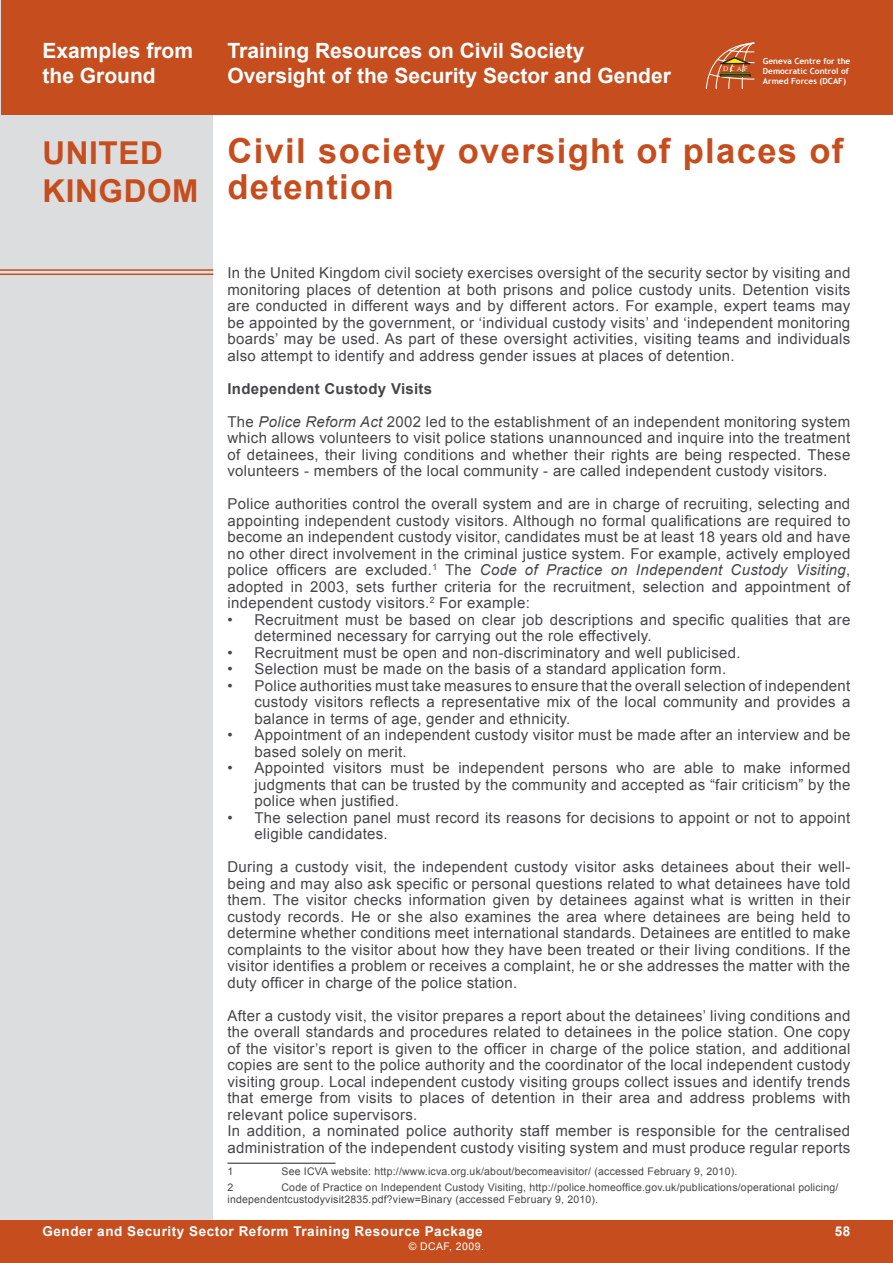
<style>
.page{position:relative;width:893px;height:1263px;background:#fff}
.page>*{position:absolute;margin:0;border:0;box-sizing:border-box;transform-origin:0 0}
.t1{font:700 34.5px/36px "Arial";letter-spacing:.04em;color:#c54d1e}
.t2{font:700 31.5px/37.8px "Arial";letter-spacing:.02em;color:#c54d1e}
.t3{font:700 21px/25.2px "Arial";color:#fff}
.t4{font:15px/16.5px "Arial";letter-spacing:.02em;color:#454647;text-align:justify}
.t5{font:700 15px "Arial";letter-spacing:.02em;color:#454647}
.t6{font:700 13.5px "Arial";letter-spacing:.04em;color:#fff}
.t7{font:10.5px/12px "Arial";letter-spacing:.02em;color:#454647}
.t8{font:10.5px "Arial";letter-spacing:.04em;color:#fff}
.t9{font:700 8.4px/10.1px "Trebuchet MS";color:#fff}
.t10{font:6.6px "Palatino";color:#fff}
.s1{font-style:italic}
</style>
<div class="page">
<div style="left:0;top:0;width:213px;height:1251px;background:#dcdddf"></div>
<div style="left:0;top:1220px;width:893px;height:43px;background:#c54d1e"></div>
<hr style="left:0;top:269px;width:213px;height:2px;background:#c54d1e">
<div style="left:1px;top:0;width:892px;height:115px;background:#c54d1e"></div>
<hr style="left:0;top:274px;width:213px;height:1px;background:#c54d1e">
<hr style="left:227px;top:1163px;width:108px;height:1px;background:#231f20">
<svg style="left:706px;top:43px;width:48px;height:45px"></svg>
<h3 class="t3" style="left:43px;top:39px;width:152px">Examples from the Ground</h3>
<h2 class="t2" style="left:43px;top:135px;width:158px">UNITED<br>KINGDOM</h2>
<h3 class="t3" style="left:227px;top:39px;width:445px">Training Resources on Civil Society<br>Oversight of the Security Sector and Gender</h3>
<p class="t10" style="left:723px;top:65px;width:26px">DCAF</p>
<p class="t9" style="left:763px;top:56px;width:89px">Geneva Centre for the<br>Democratic Control of<br>Armed Forces (DCAF)</p>
<h1 class="t1" style="left:227px;top:134px;width:617px">Civil society oversight of places of detention</h1>
<p class="t4" style="left:227px;top:265px;width:624px">In the United Kingdom civil society exercises oversight of the security sector by visiting and monitoring places of detention at both prisons and police custody units. Detention visits are conducted in different ways and by different actors. For example, expert teams may be appointed by the government, or ‘individual custody visits’ and ‘independent monitoring boards’ may be used. As part of these oversight activities, visiting teams and individuals also attempt to identify and address gender issues at places of detention.</p>
<p class="t5" style="left:227px;top:379px;width:206px">Independent Custody Visits</p>
<p class="t4" style="left:227px;top:413px;width:624px">The <span class="s1">Police Reform Act</span> 2002 led to the establishment of an independent monitoring system which allows volunteers to visit police stations unannounced and inquire into the treatment of detainees, their living conditions and whether their rights are being respected. These volunteers - members of the local community - are called independent custody visitors.</p>
<p class="t4" style="left:227px;top:496px;width:624px">Police authorities control the overall system and are in charge of recruiting, selecting and appointing independent custody visitors. Although no formal qualifications are required to become an independent custody visitor, candidates must be at least 18 years old and have no other direct involvement in the criminal justice system. For example, actively employed police officers are excluded.<sup>1</sup> The <span class="s1">Code of Practice on Independent Custody Visiting</span>, adopted in 2003, sets further criteria for the recruitment, selection and appointment of independent custody visitors.<sup>2</sup> For example:</p>
<p class="t4" style="left:254px;top:611px;width:597px;text-indent:-27px">• Recruitment must be based on clear job descriptions and specific qualities that are determined necessary for carrying out the role effectively.</p>
<p class="t4" style="left:227px;top:644px;width:515px">• Recruitment must be open and non-discriminatory and well publicised.</p>
<p class="t4" style="left:227px;top:661px;width:500px">• Selection must be made on the basis of a standard application form.</p>
<p class="t4" style="left:254px;top:677px;width:597px;text-indent:-27px">• Police authorities must take measures to ensure that the overall selection of independent custody visitors reflects a representative mix of the local community and provides a balance in terms of age, gender and ethnicity.</p>
<p class="t4" style="left:254px;top:727px;width:597px;text-indent:-27px">• Appointment of an independent custody visitor must be made after an interview and be based solely on merit.</p>
<p class="t4" style="left:254px;top:760px;width:597px;text-indent:-27px">• Appointed visitors must be independent persons who are able to make informed judgments that can be trusted by the community and accepted as “fair criticism” by the police when justified.</p>
<p class="t4" style="left:254px;top:809px;width:597px;text-indent:-27px">• The selection panel must record its reasons for decisions to appoint or not to appoint eligible candidates.</p>
<p class="t4" style="left:227px;top:859px;width:624px">During a custody visit, the independent custody visitor asks detainees about their well&shy;being and may also ask specific or personal questions related to what detainees have told them. The visitor checks information given by detainees against what is written in their custody records. He or she also examines the area where detainees are being held to determine whether conditions meet international standards. Detainees are entitled to make complaints to the visitor about how they have been treated or their living conditions. If the visitor identifies a problem or receives a complaint, he or she addresses the matter with the duty officer in charge of the police station.</p>
<p class="t4" style="left:227px;top:1007px;width:624px;text-align:left">After a custody visit, the visitor prepares a report about the detainees’ living conditions and the overall standards and procedures related to detainees in the police station. One copy of the visitor’s report is given to the officer in charge of the police station, and additional copies are sent to the police authority and the coordinator of the local independent custody visiting group. Local independent custody visiting groups collect issues and identify trends that emerge from visits to places of detention in their area and address problems with relevant police supervisors.<br>In addition, a nominated police authority staff member is responsible for the centralised administration of the independent custody visiting system and must produce regular reports</p>
<p class="t7" style="left:227px;top:1165px;width:7px">1</p>
<p class="t7" style="left:281px;top:1165px;width:457px">See ICVA website: http://www.icva.org.uk/about/becomeavisitor/ (accessed February 9, 2010).</p>
<p class="t7" style="left:227px;top:1182px;width:7px">2</p>
<p class="t7" style="left:227px;top:1182px;width:612px;text-indent:54px">Code of Practice on Independent Custody Visiting, http://police.homeoffice.gov.uk/publications/operational policing/ independentcustodyvisit2835.pdf?view=Binary (accessed February 9, 2010).</p>
<p class="t6" style="left:43px;top:1222px;width:442px">Gender and Security Sector Reform Training Resource Package</p>
<p class="t8" style="left:409px;top:1239px;width:77px">© DCAF, 2009.</p>
<p class="t6" style="left:835px;top:1222px;width:17px">58</p>
</div>
